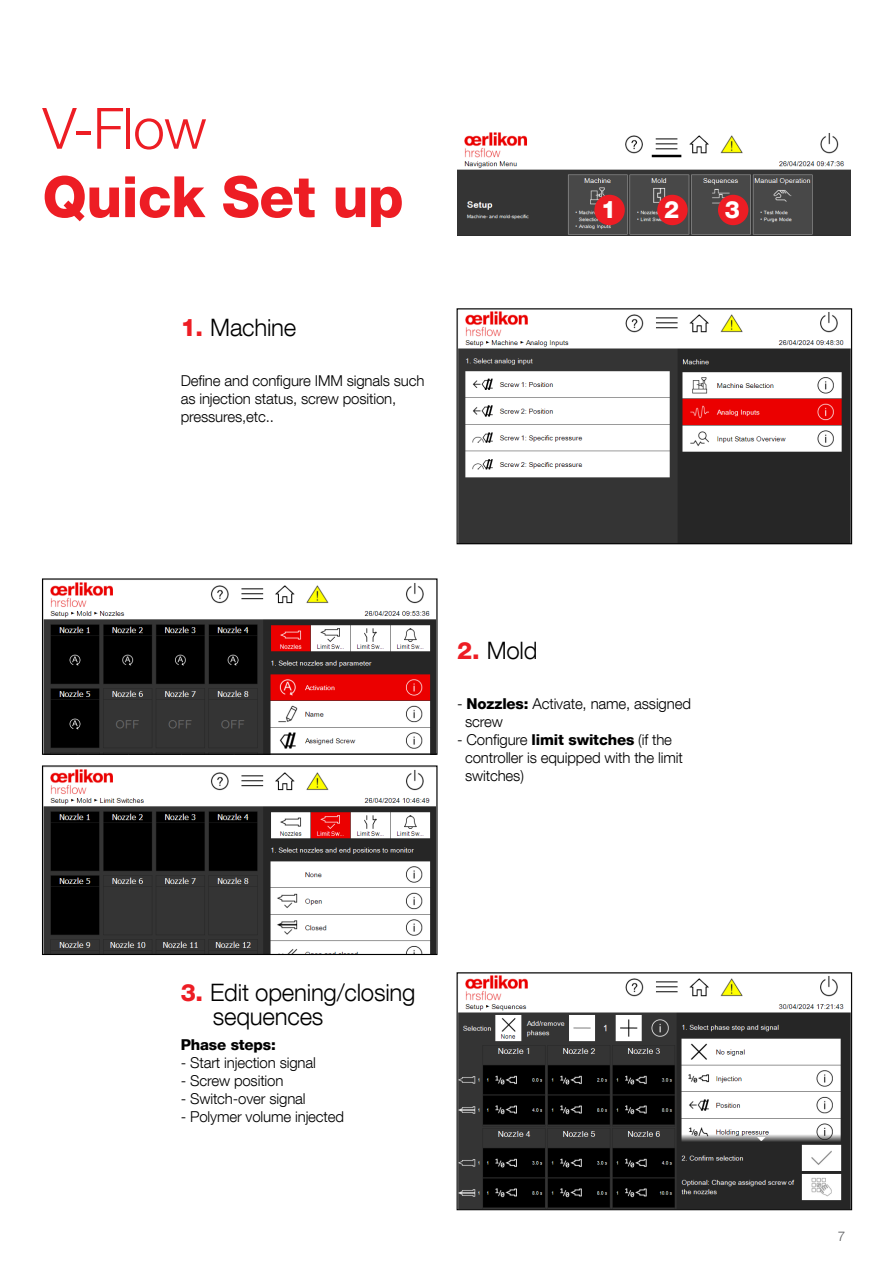
<style>
.page{position:relative;width:893px;height:1263px;background:#fff}
.page>*{position:absolute;margin:0;border:0;box-sizing:border-box;transform-origin:0 0}
.t1{font:800 57px "Helvetica Neue LT Com";letter-spacing:-.01em;color:#ed1d24}
.t2{font:300 57px "Helvetica Neue LT Com";color:#ed1d24}
.t3{font:300 24px/24px "Helvetica Neue LT Com";letter-spacing:-.01em;color:#000}
.t4{font:800 24px "Helvetica Neue LT Com";color:#fff}
.t5{font:300 15px/18px "Helvetica Neue LT Com";letter-spacing:-.01em;color:#000}
.t6{font:800 15px "Helvetica Neue LT Com";letter-spacing:-.01em;color:#000}
.t7{font:300 13.5px "Helvetica Neue LT Com";color:#58595b}
.s1{font-weight:800;color:#ed1d24}
.s2{font-weight:800}
</style>
<div class="page">
<svg style="left:459px;top:311px;width:391px;height:231px"></svg>
<div style="left:457px;top:308px;width:395px;height:236px;border:1px solid #000"></div>
<svg style="left:44px;top:582px;width:392px;height:171px"></svg>
<div style="left:42px;top:578px;width:396px;height:177px;border:1px solid #000"></div>
<svg style="left:44px;top:767px;width:392px;height:186px"></svg>
<div style="left:42px;top:765px;width:396px;height:190px;border:1px solid #000"></div>
<img style="left:459px;top:975px;width:390px;height:233px">
<div style="left:457px;top:972px;width:395px;height:238px;border:1px solid #000"></div>
<img style="left:457px;top:132px;width:393px;height:104px">
<div style="left:594px;top:195px;width:31px;height:30px;background:#ed1d24;border-radius:50%"></div>
<div style="left:657px;top:195px;width:31px;height:30px;background:#ed1d24;border-radius:50%"></div>
<div style="left:718px;top:195px;width:30px;height:30px;background:#ed1d24;border-radius:50%"></div>
<div style="left:655px;top:999px;width:28px;height:12px;background:#fff"></div>
<h1 class="t2" style="left:43px;top:94px;width:165px">V-Flow</h1>
<h1 class="t1" style="left:43px;top:163px;width:363px">Quick Set up</h1>
<h2 class="t3" style="left:181px;top:315px;width:117px"><span class="s1">1.</span> Machine</h2>
<p class="t5" style="left:181px;top:371px;width:245px">Define and configure IMM signals such as injection status, screw position, pressures,etc..</p>
<h2 class="t4" style="left:601px;top:195px;width:17px">1</h2>
<h2 class="t4" style="left:664px;top:195px;width:17px">2</h2>
<h2 class="t4" style="left:725px;top:195px;width:17px">3</h2>
<h2 class="t3" style="left:457px;top:638px;width:82px"><span class="s1">2.</span> Mold</h2>
<p class="t5" style="left:465px;top:694px;width:227px;text-indent:-8px">- <span class="s2">Nozzles:</span> Activate, name, assigned screw</p>
<p class="t5" style="left:465px;top:730px;width:219px;text-indent:-8px">- Configure <span class="s2">limit switches</span> (if the controller is equipped with the limit switches)</p>
<h2 class="t3" style="left:213px;top:980px;width:204px;text-indent:-32px"><span class="s1">3.</span> Edit opening/closing sequences</h2>
<p class="t6" style="left:181px;top:1036px;width:97px">Phase steps:</p>
<p class="t5" style="left:181px;top:1053px;width:137px">- Start injection signal</p>
<p class="t5" style="left:181px;top:1071px;width:104px">- Screw position</p>
<p class="t5" style="left:181px;top:1089px;width:126px">- Switch-over signal</p>
<p class="t5" style="left:181px;top:1107px;width:165px">- Polymer volume injected</p>
<p class="t7" style="left:838px;top:1227px;width:9px">7</p>
</div>
